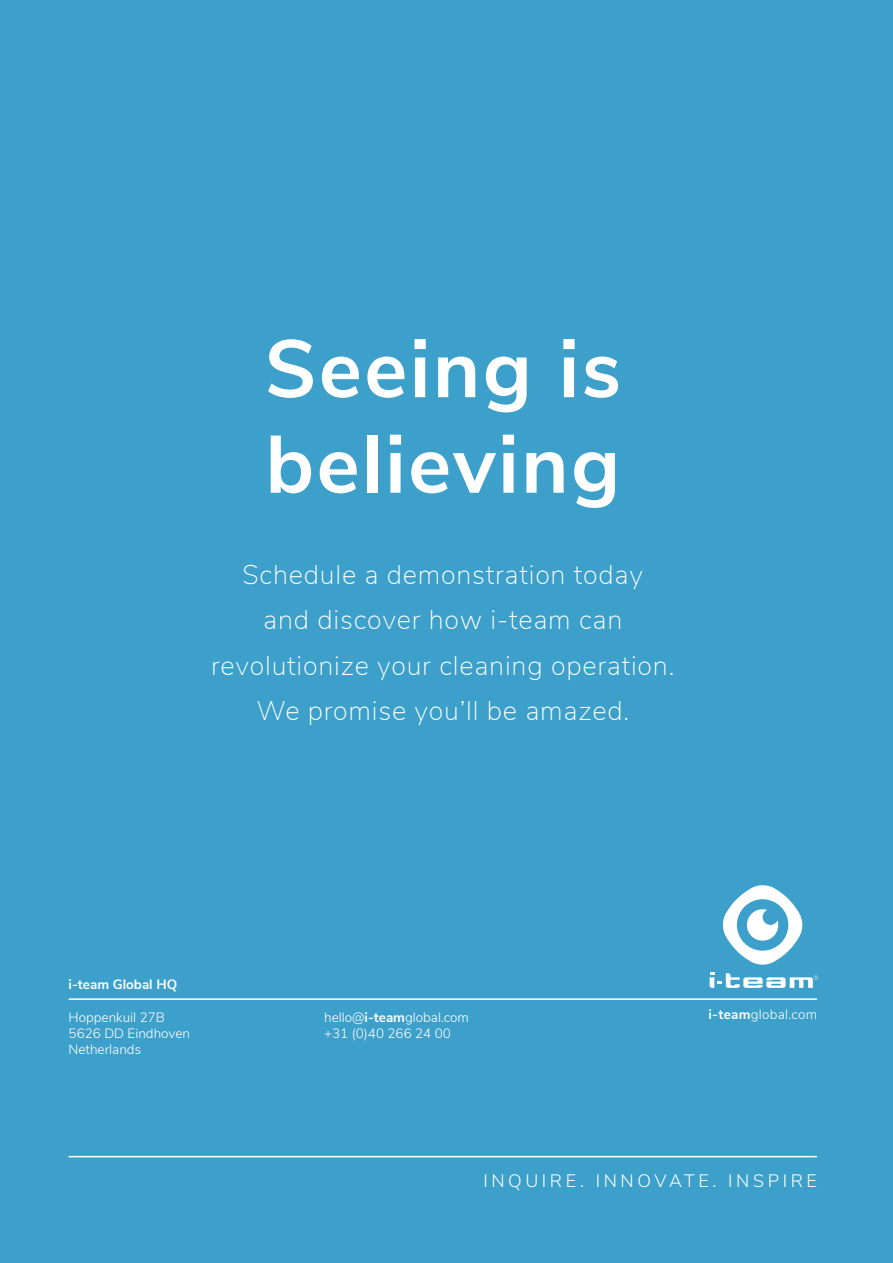
<style>
.page{position:relative;width:893px;height:1263px;background:#3ca0cb}
.page>*{position:absolute;margin:0;border:0;box-sizing:border-box;transform-origin:0 0}
.t1{font:700 81.15px/95.6px "Nunito Sans";letter-spacing:.03em;color:#fff}
.t2{font:200 27px/45.5px "Nunito Sans";letter-spacing:.03em;color:#fff;text-align:center}
.t3{font:300 18px "Nunito Sans";letter-spacing:.2em;color:#fff}
.t4{font:300 13.5px/16.2px "Nunito Sans";color:#fff}
.t5{font:300 13.5px "Nunito Sans";letter-spacing:.02em;color:#fff}
.t6{font:700 13.5px "Nunito Sans";color:#fff}
.s1{font-weight:700}
</style>
<div class="page">
<hr style="left:69px;top:998px;width:748px;height:2px;background:#fff">
<hr style="left:69px;top:1156px;width:748px;height:1px;background:#fff">
<svg style="left:723px;top:885px;width:79px;height:80px"></svg>
<svg style="left:710px;top:973px;width:108px;height:15px"></svg>
<h1 class="t1" style="left:265px;top:316px;width:358px">Seeing is believing</h1>
<p class="t2" style="left:211px;top:550px;width:465px">Schedule a demonstration today<br>and discover how i-team can revolutionize your cleaning operation.<br>We promise you’ll be amazed.</p>
<p class="t6" style="left:69px;top:974px;width:110px">i-team Global HQ</p>
<p class="t4" style="left:69px;top:1008px;width:123px">Hoppenkuil 27B<br>5626 DD Eindhoven<br>Netherlands</p>
<p class="t4" style="left:324px;top:1008px;width:146px">hello@<span class="s1">i-team</span>global.com +31 (0)40 266 24 00</p>
<p class="t5" style="left:709px;top:1004px;width:110px"><span class="s1">i-team</span>global.com</p>
<p class="t3" style="left:483px;top:1168px;width:335px">INQUIRE. INNOVATE. INSPIRE</p>
</div>
